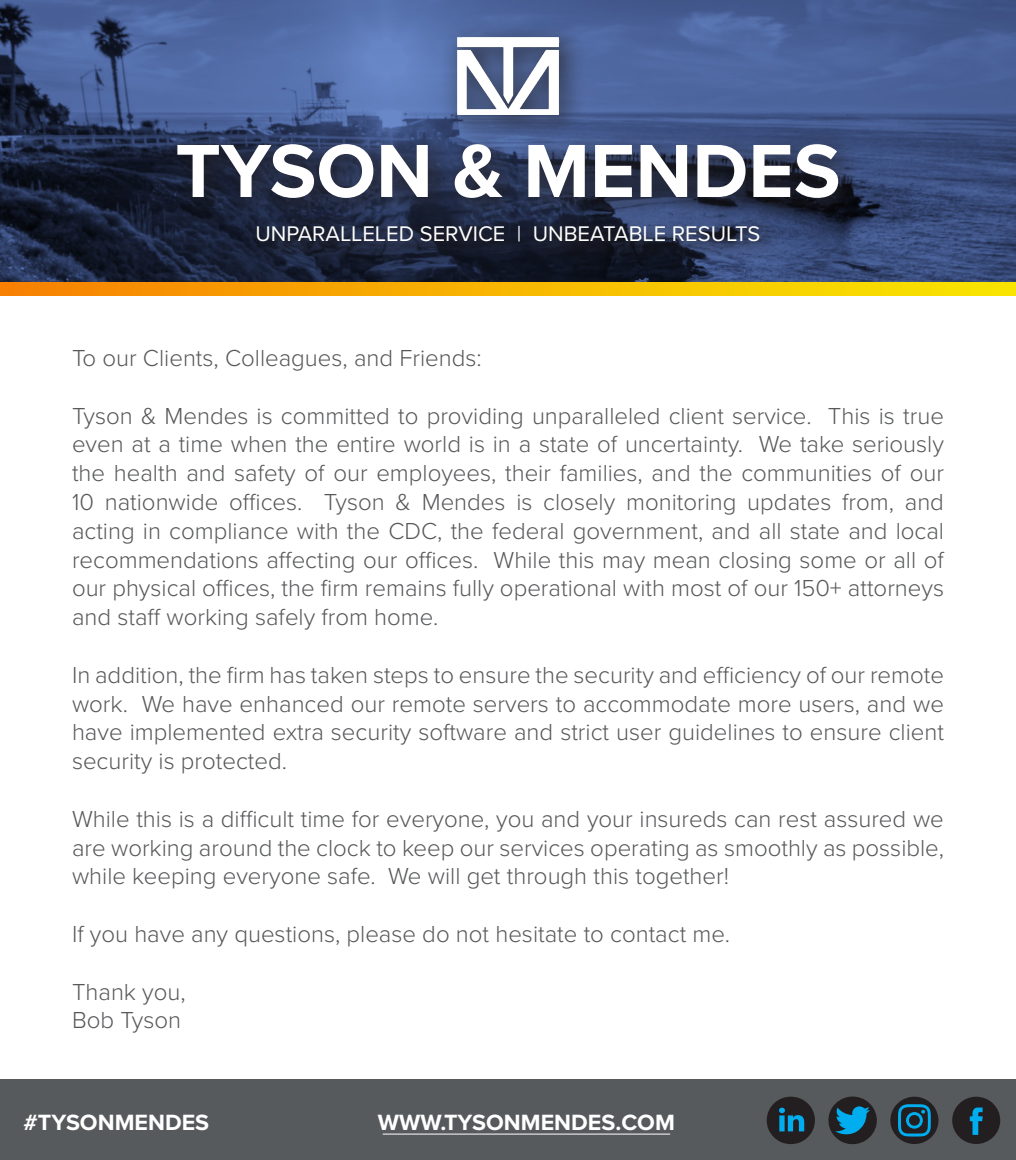
<style>
.page{position:relative;width:1016px;height:1160px;background:#fff}
.page>*{position:absolute;margin:0;border:0;box-sizing:border-box;transform-origin:0 0}
.t1{font:700 78px "Proxima Nova";color:#fff}
.t2{font:300 24px/28.8px "Proxima Nova";color:#57585a;text-align:justify}
.t3{font:700 22.8px "Proxima Nova";color:#fff}
.t4{font:22px "Proxima Nova";color:#fff}
</style>
<div class="page">
<img style="left:0;top:0;width:1016px;height:283px">
<div style="left:0;top:1080px;width:1016px;height:80px;background:#575a5c"></div>
<svg style="left:767px;top:1097px;width:48px;height:47px"></svg>
<svg style="left:828px;top:1097px;width:49px;height:47px"></svg>
<svg style="left:952px;top:1097px;width:48px;height:47px"></svg>
<svg style="left:890px;top:1097px;width:48px;height:47px"></svg>
<div style="left:909px;top:1115px;width:11px;height:11px;background:#231f20;border-radius:50%"></div>
<hr style="left:383px;top:1134px;width:287px;height:1px;background:#fff">
<div style="left:441px;top:21px;width:145px;height:121px;background:#231f20;opacity:.65"></div>
<img style="left:457px;top:37px;width:108px;height:78px">
<div style="left:162px;top:129px;width:703px;height:95px;background:#231f20;opacity:.65"></div>
<svg style="left:0;top:283px;width:1016px;height:12px;background:#f7b500"></svg>
<div style="left:242px;top:210px;width:544px;height:58px;background:#231f20;opacity:.65"></div>
<p class="t1" style="left:175px;top:113px;width:667px">TYSON &amp; MENDES</p>
<p class="t4" style="left:255px;top:217px;width:507px">UNPARALLELED SERVICE | UNBEATABLE RESULTS</p>
<p class="t2" style="left:72px;top:342px;width:411px">To our Clients, Colleagues, and Friends:</p>
<p class="t2" style="left:72px;top:400px;width:874px">Tyson &amp; Mendes is committed to providing unparalleled client service. This is true even at a time when the entire world is in a state of uncertainty. We take seriously the health and safety of our employees, their families, and the communities of our 10 nationwide offices. Tyson &amp; Mendes is closely monitoring updates from, and acting in compliance with the CDC, the federal government, and all state and local recommendations affecting our offices. While this may mean closing some or all of our physical offices, the firm remains fully operational with most of our 150+ attorneys and staff working safely from home.</p>
<p class="t2" style="left:72px;top:659px;width:874px">In addition, the firm has taken steps to ensure the security and efficiency of our remote work. We have enhanced our remote servers to accommodate more users, and we have implemented extra security software and strict user guidelines to ensure client security is protected.</p>
<p class="t2" style="left:72px;top:803px;width:873px">While this is a difficult time for everyone, you and your insureds can rest assured we are working around the clock to keep our services operating as smoothly as possible, while keeping everyone safe. We will get through this together!</p>
<p class="t2" style="left:72px;top:918px;width:660px">If you have any questions, please do not hesitate to contact me.</p>
<p class="t2" style="left:72px;top:976px;width:115px">Thank you,</p>
<p class="t2" style="left:72px;top:1005px;width:111px">Bob Tyson</p>
<p class="t3" style="left:24px;top:1105px;width:187px">#TYSONMENDES</p>
<p class="t3" style="left:378px;top:1105px;width:299px">WWW.TYSONMENDES.COM</p>
</div>
